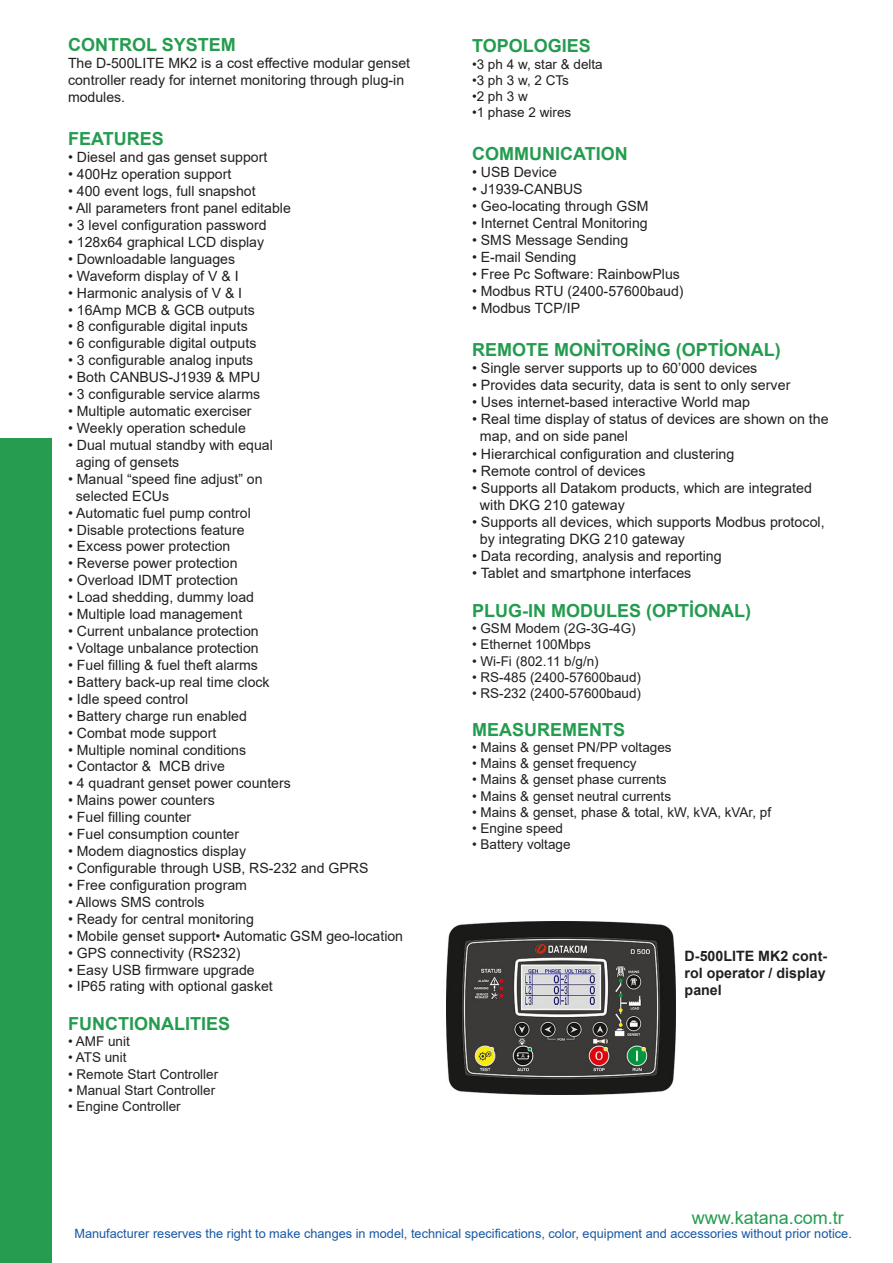
<style>
.page{position:relative;width:893px;height:1263px;background:#fff}
.page>*{position:absolute;margin:0;border:0;box-sizing:border-box;transform-origin:0 0}
.t1{font:700 18px "Arial";color:#249c4f}
.t2{font:18px "Arial";color:#259c50}
.t3{font:14.25px/17.1px "Arial";color:#231f20}
.t4{font:700 14.25px/17.1px "Arial";color:#231f20;text-align:justify}
.t5{font:14.1px "Arial";color:#231f20}
.t6{font:13.5px "Arial";color:#231f20}
.t7{font:12.75px "Arial";color:#1858a4}
</style>
<div class="page">
<div style="left:0;top:438px;width:51px;height:825px;background:#259c50"></div>
<img style="left:446px;top:922px;width:229px;height:172px">
<p class="t1" style="left:68px;top:32px;width:169px">CONTROL SYSTEM</p>
<p class="t5" style="left:68px;top:54px;width:344px">The D-500LITE MK2 is a cost effective modular genset</p>
<p class="t5" style="left:68px;top:71px;width:338px">controller ready for internet monitoring through plug-in</p>
<p class="t5" style="left:68px;top:87px;width:59px">modules.</p>
<p class="t1" style="left:68px;top:126px;width:97px">FEATURES</p>
<p class="t5" style="left:68px;top:148px;width:201px">• Diesel and gas genset support</p>
<p class="t5" style="left:68px;top:165px;width:165px">• 400Hz operation support</p>
<p class="t5" style="left:68px;top:181px;width:189px">• 400 event logs, full snapshot</p>
<p class="t5" style="left:68px;top:198px;width:224px">• All parameters front panel editable</p>
<p class="t5" style="left:68px;top:215px;width:200px">• 3 level configuration password</p>
<p class="t5" style="left:68px;top:232px;width:198px">• 128x64 graphical LCD display</p>
<p class="t5" style="left:68px;top:249px;width:169px">• Downloadable languages</p>
<p class="t5" style="left:68px;top:266px;width:172px">• Waveform display of V &amp; I</p>
<p class="t5" style="left:68px;top:283px;width:176px">• Harmonic analysis of V &amp; I</p>
<p class="t5" style="left:68px;top:300px;width:188px">• 16Amp MCB &amp; GCB outputs</p>
<p class="t5" style="left:68px;top:317px;width:181px">• 8 configurable digital inputs</p>
<p class="t5" style="left:68px;top:334px;width:190px">• 6 configurable digital outputs</p>
<p class="t5" style="left:68px;top:351px;width:187px">• 3 configurable analog inputs</p>
<p class="t5" style="left:68px;top:368px;width:194px">• Both CANBUS-J1939 &amp; MPU</p>
<p class="t5" style="left:68px;top:384px;width:194px">• 3 configurable service alarms</p>
<p class="t5" style="left:68px;top:401px;width:185px">• Multiple automatic exerciser</p>
<p class="t5" style="left:68px;top:418px;width:179px">• Weekly operation schedule</p>
<p class="t5" style="left:68px;top:435px;width:206px">• Dual mutual standby with equal</p>
<p class="t5" style="left:76px;top:452px;width:105px">aging of gensets</p>
<p class="t5" style="left:68px;top:469px;width:196px">• Manual “speed fine adjust” on</p>
<p class="t5" style="left:76px;top:486px;width:95px">selected ECUs</p>
<p class="t5" style="left:68px;top:503px;width:184px">• Automatic fuel pump control</p>
<p class="t5" style="left:68px;top:520px;width:178px">• Disable protections feature</p>
<p class="t5" style="left:68px;top:537px;width:164px">• Excess power protection</p>
<p class="t5" style="left:68px;top:554px;width:171px">• Reverse power protection</p>
<p class="t5" style="left:68px;top:571px;width:172px">• Overload IDMT protection</p>
<p class="t5" style="left:68px;top:588px;width:187px">• Load shedding, dummy load</p>
<p class="t5" style="left:68px;top:604px;width:176px">• Multiple load management</p>
<p class="t5" style="left:68px;top:621px;width:192px">• Current unbalance protection</p>
<p class="t5" style="left:68px;top:638px;width:192px">• Voltage unbalance protection</p>
<p class="t5" style="left:68px;top:655px;width:191px">• Fuel filling &amp; fuel theft alarms</p>
<p class="t5" style="left:68px;top:672px;width:203px">• Battery back-up real time clock</p>
<p class="t5" style="left:68px;top:689px;width:122px">• Idle speed control</p>
<p class="t5" style="left:68px;top:706px;width:180px">• Battery charge run enabled</p>
<p class="t5" style="left:68px;top:723px;width:150px">• Combat mode support</p>
<p class="t5" style="left:68px;top:740px;width:180px">• Multiple nominal conditions</p>
<p class="t5" style="left:68px;top:757px;width:158px">• Contactor &amp; MCB drive</p>
<p class="t5" style="left:68px;top:774px;width:224px">• 4 quadrant genset power counters</p>
<p class="t5" style="left:68px;top:791px;width:148px">• Mains power counters</p>
<p class="t5" style="left:68px;top:807px;width:125px">• Fuel filling counter</p>
<p class="t5" style="left:68px;top:824px;width:173px">• Fuel consumption counter</p>
<p class="t5" style="left:68px;top:841px;width:180px">• Modem diagnostics display</p>
<p class="t5" style="left:68px;top:858px;width:302px">• Configurable through USB, RS-232 and GPRS</p>
<p class="t5" style="left:68px;top:875px;width:180px">• Free configuration program</p>
<p class="t5" style="left:68px;top:892px;width:138px">• Allows SMS controls</p>
<p class="t5" style="left:68px;top:909px;width:187px">• Ready for central monitoring</p>
<p class="t5" style="left:68px;top:926px;width:337px">• Mobile genset support• Automatic GSM geo-location</p>
<p class="t5" style="left:68px;top:943px;width:174px">• GPS connectivity (RS232)</p>
<p class="t5" style="left:68px;top:960px;width:188px">• Easy USB firmware upgrade</p>
<p class="t5" style="left:68px;top:977px;width:206px">• IP65 rating with optional gasket</p>
<p class="t1" style="left:68px;top:1011px;width:164px">FUNCTIONALITIES</p>
<p class="t6" style="left:68px;top:1032px;width:63px">• AMF unit</p>
<p class="t6" style="left:68px;top:1048px;width:60px">• ATS unit</p>
<p class="t6" style="left:68px;top:1064px;width:152px">• Remote Start Controller</p>
<p class="t6" style="left:68px;top:1081px;width:149px">• Manual Start Controller</p>
<p class="t6" style="left:68px;top:1097px;width:114px">• Engine Controller</p>
<p class="t1" style="left:472px;top:33px;width:120px">TOPOLOGIES</p>
<p class="t6" style="left:472px;top:55px;width:132px">•3 ph 4 w, star &amp; delta</p>
<p class="t6" style="left:472px;top:71px;width:99px">•3 ph 3 w, 2 CTs</p>
<p class="t6" style="left:472px;top:87px;width:57px">•2 ph 3 w</p>
<p class="t6" style="left:472px;top:103px;width:101px">•1 phase 2 wires</p>
<p class="t1" style="left:472px;top:141px;width:157px">COMMUNICATION</p>
<p class="t5" style="left:472px;top:163px;width:86px">• USB Device</p>
<p class="t5" style="left:472px;top:180px;width:112px">• J1939-CANBUS</p>
<p class="t5" style="left:472px;top:197px;width:178px">• Geo-locating through GSM</p>
<p class="t5" style="left:472px;top:213px;width:177px">• Internet Central Monitoring</p>
<p class="t5" style="left:472px;top:230px;width:158px">• SMS Message Sending</p>
<p class="t5" style="left:472px;top:247px;width:106px">• E-mail Sending</p>
<p class="t5" style="left:472px;top:264px;width:209px">• Free Pc Software: RainbowPlus</p>
<p class="t5" style="left:472px;top:281px;width:213px">• Modbus RTU (2400-57600baud)</p>
<p class="t5" style="left:472px;top:298px;width:110px">• Modbus TCP/IP</p>
<p class="t1" style="left:472px;top:337px;width:310px">REMOTE MONİTORİNG (OPTİONAL)</p>
<p class="t3" style="left:472px;top:359px;width:287px">• Single server supports up to 60’000 devices</p>
<p class="t3" style="left:472px;top:376px;width:320px">• Provides data security, data is sent to only server</p>
<p class="t3" style="left:472px;top:394px;width:279px">• Uses internet-based interactive World map</p>
<p class="t3" style="left:480px;top:411px;width:350px;text-indent:-8px">• Real time display of status of devices are shown on the map, and on side panel</p>
<p class="t3" style="left:472px;top:445px;width:264px">• Hierarchical configuration and clustering</p>
<p class="t3" style="left:472px;top:462px;width:175px">• Remote control of devices</p>
<p class="t3" style="left:480px;top:479px;width:334px;text-indent:-8px">• Supports all Datakom products, which are integrated with DKG 210 gateway</p>
<p class="t3" style="left:480px;top:513px;width:346px;text-indent:-8px">• Supports all devices, which supports Modbus protocol, by integrating DKG 210 gateway</p>
<p class="t3" style="left:472px;top:547px;width:251px">• Data recording, analysis and reporting</p>
<p class="t3" style="left:472px;top:565px;width:221px">• Tablet and smartphone interfaces</p>
<p class="t1" style="left:472px;top:598px;width:280px">PLUG-IN MODULES (OPTİONAL)</p>
<p class="t6" style="left:472px;top:619px;width:165px">• GSM Modem (2G-3G-4G)</p>
<p class="t6" style="left:472px;top:635px;width:120px">• Ethernet 100Mbps</p>
<p class="t6" style="left:472px;top:651px;width:128px">• Wi-Fi (802.11 b/g/n)</p>
<p class="t6" style="left:472px;top:668px;width:171px">• RS-485 (2400-57600baud)</p>
<p class="t6" style="left:472px;top:684px;width:171px">• RS-232 (2400-57600baud)</p>
<p class="t1" style="left:472px;top:717px;width:154px">MEASUREMENTS</p>
<p class="t6" style="left:472px;top:738px;width:201px">• Mains &amp; genset PN/PP voltages</p>
<p class="t6" style="left:472px;top:754px;width:166px">• Mains &amp; genset frequency</p>
<p class="t6" style="left:472px;top:770px;width:196px">• Mains &amp; genset phase currents</p>
<p class="t6" style="left:472px;top:786px;width:201px">• Mains &amp; genset neutral currents</p>
<p class="t6" style="left:472px;top:803px;width:301px">• Mains &amp; genset, phase &amp; total, kW, kVA, kVAr, pf</p>
<p class="t6" style="left:472px;top:819px;width:93px">• Engine speed</p>
<p class="t6" style="left:472px;top:835px;width:100px">• Battery voltage</p>
<p class="t4" style="left:685px;top:948px;width:144px">D-500LITE MK2 cont&shy;rol operator / display panel</p>
<p class="t2" style="left:692px;top:1205px;width:154px">www.katana.com.tr</p>
<p class="t7" style="left:74px;top:1225px;width:779px">Manufacturer reserves the right to make changes in model, technical specifications, color, equipment and accessories without prior notice.</p>
</div>
